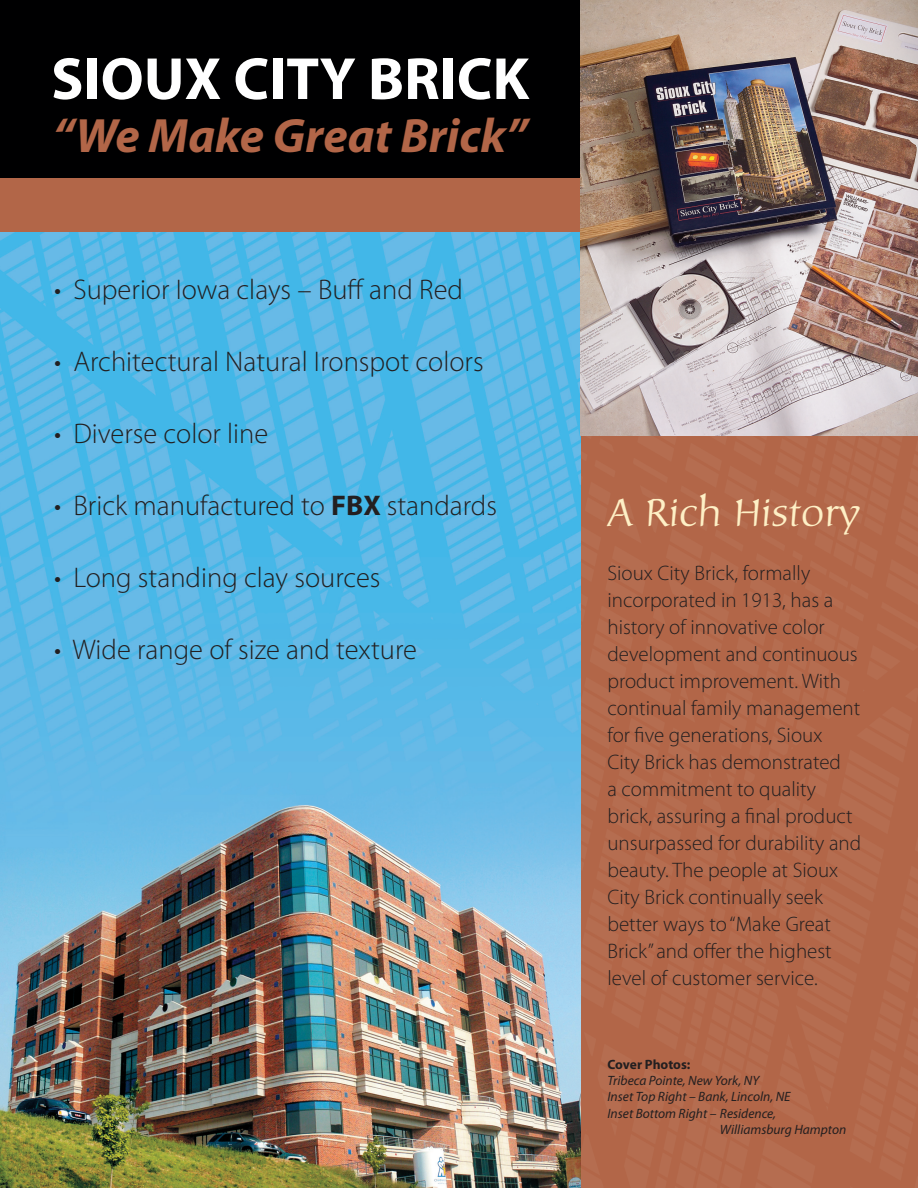
<style>
.page{position:relative;width:918px;height:1188px;background:#fff}
.page>*{position:absolute;margin:0;border:0;box-sizing:border-box;transform-origin:0 0}
.t1{font:700 60px "Myriad Pro";color:#fff}
.t2{font:italic 700 48.45px "Myriad Pro";color:#b26648}
.t3{font:39px "Carolina";color:#fef0c6}
.t4{font:300 28.5px "Myriad Pro";color:#231f20}
.t5{font:300 21px/27px "Myriad Pro";color:#231f20}
.t6{font:italic 13.5px "Myriad Pro";color:#231f20}
.t7{font:700 13.5px "Myriad Pro";color:#231f20}
.s1{font-weight:700}
</style>
<div class="page">
<div style="left:580px;top:435px;width:338px;height:753px;background:#b26648"></div>
<img style="left:0;top:232px;width:580px;height:956px">
<div style="left:0;top:0;width:639px;height:186px;background:#000001"></div>
<div style="left:0;top:178px;width:580px;height:54px;background:#b26648"></div>
<img style="left:580px;top:0;width:338px;height:435px">
<h1 class="t1" style="left:51px;top:40px;width:480px">SIOUX CITY BRICK</h1>
<h2 class="t2" style="left:53px;top:104px;width:476px">“We Make Great Brick”</h2>
<h3 class="t4" style="left:54px;top:272px;width:411px">• Superior Iowa clays – Buff and Red</h3>
<h3 class="t4" style="left:54px;top:344px;width:431px">• Architectural Natural Ironspot colors</h3>
<h3 class="t4" style="left:54px;top:416px;width:216px">• Diverse color line</h3>
<h3 class="t4" style="left:54px;top:488px;width:445px">• Brick manufactured to <span class="s1">FBX</span> standards</h3>
<h3 class="t4" style="left:54px;top:560px;width:328px">• Long standing clay sources</h3>
<h3 class="t4" style="left:54px;top:632px;width:365px">• Wide range of size and texture</h3>
<h3 class="t3" style="left:608px;top:490px;width:254px">A Rich History</h3>
<p class="t5" style="left:608px;top:559px;width:255px">Sioux City Brick, formally incorporated in 1913, has a history of innovative color development and continuous product improvement. With continual family management for five generations, Sioux<br>City Brick has demonstrated<br>a commitment to quality brick, assuring a final product unsurpassed for durability and beauty. The people at Sioux<br>City Brick continually seek better ways to “Make Great<br>Brick” and offer the highest level of customer service.</p>
<p class="t7" style="left:608px;top:1056px;width:84px">Cover Photos:</p>
<p class="t6" style="left:608px;top:1072px;width:153px">Tribeca Pointe, New York, NY</p>
<p class="t6" style="left:608px;top:1088px;width:185px">Inset Top Right – Bank, Lincoln, NE</p>
<p class="t6" style="left:608px;top:1105px;width:170px">Inset Bottom Right – Residence,</p>
<p class="t6" style="left:720px;top:1121px;width:128px">Williamsburg Hampton</p>
</div>
